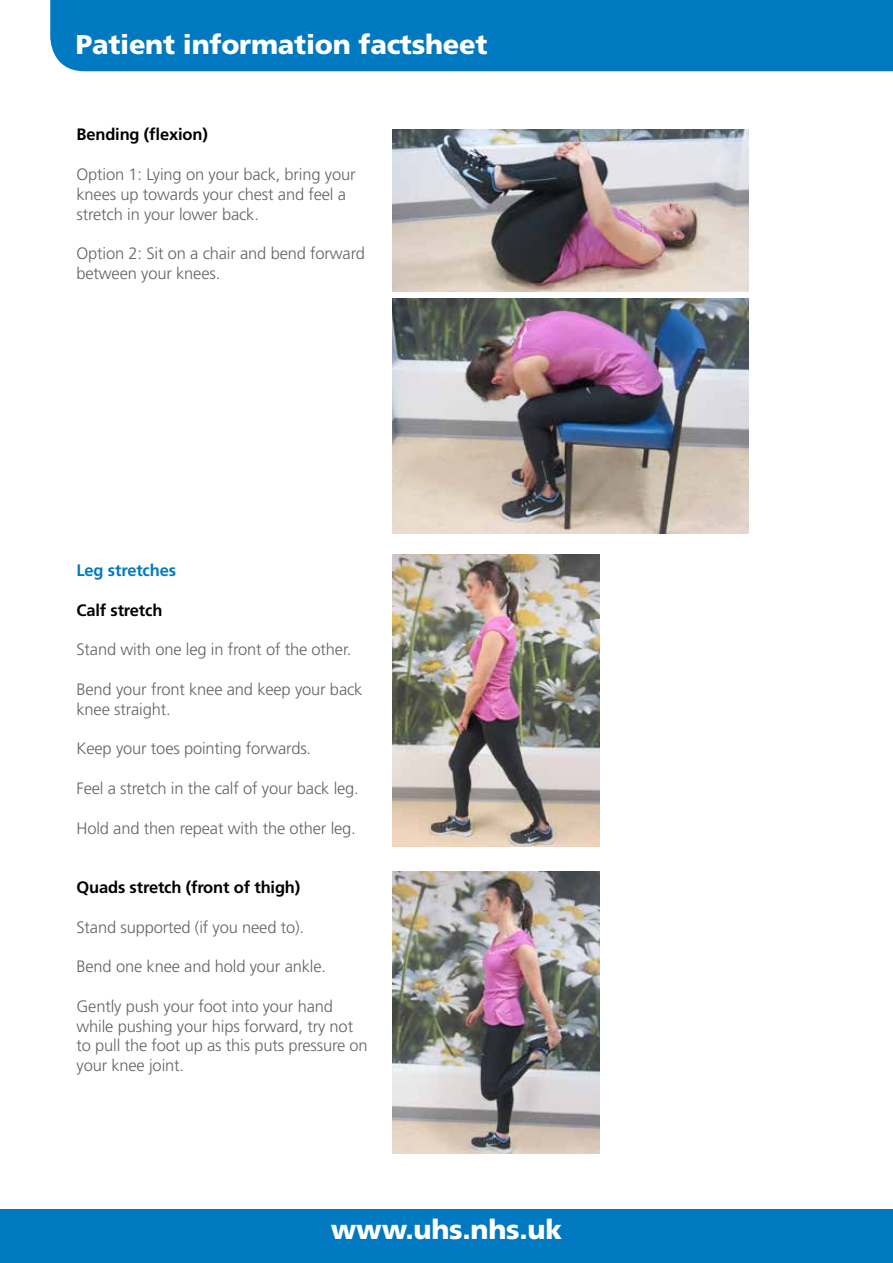
<style>
.page{position:relative;width:893px;height:1263px;background:#fff}
.page>*{position:absolute;margin:0;border:0;box-sizing:border-box;transform-origin:0 0}
.t1{font:900 27.15px "Frutiger";letter-spacing:-.01em;color:#fff}
.t2{font:300 16.5px/19.8px "Frutiger";letter-spacing:-.01em;color:#636466}
.t3{font:700 16.5px "Frutiger";letter-spacing:-.01em;color:#000}
.t4{font:700 16.5px "Frutiger";letter-spacing:-.01em;color:#0079c1}
</style>
<div class="page">
<div style="left:50px;top:0;width:843px;height:71px;background:#0079c1"></div>
<div style="left:0;top:1209px;width:893px;height:54px;background:#0079c1"></div>
<img style="left:393px;top:130px;width:356px;height:162px">
<img style="left:393px;top:298px;width:356px;height:236px">
<img style="left:392px;top:555px;width:207px;height:291px">
<img style="left:392px;top:871px;width:207px;height:283px">
<h1 class="t1" style="left:76px;top:28px;width:413px">Patient information factsheet</h1>
<p class="t3" style="left:77px;top:125px;width:133px">Bending (flexion)</p>
<p class="t2" style="left:77px;top:164px;width:281px">Option 1: Lying on your back, bring your knees up towards your chest and feel a stretch in your lower back.</p>
<p class="t2" style="left:77px;top:244px;width:290px">Option 2: Sit on a chair and bend forward between your knees.</p>
<p class="t4" style="left:77px;top:561px;width:101px">Leg stretches</p>
<p class="t3" style="left:77px;top:600px;width:87px">Calf stretch</p>
<p class="t2" style="left:77px;top:640px;width:276px">Stand with one leg in front of the other.</p>
<p class="t2" style="left:77px;top:679px;width:287px">Bend your front knee and keep your back knee straight.</p>
<p class="t2" style="left:77px;top:739px;width:236px">Keep your toes pointing forwards.</p>
<p class="t2" style="left:77px;top:778px;width:284px">Feel a stretch in the calf of your back leg.</p>
<p class="t2" style="left:77px;top:818px;width:281px">Hold and then repeat with the other leg.</p>
<p class="t3" style="left:77px;top:877px;width:225px">Quads stretch (front of thigh)</p>
<p class="t2" style="left:77px;top:917px;width:229px">Stand supported (if you need to).</p>
<p class="t2" style="left:77px;top:956px;width:251px">Bend one knee and hold your ankle.</p>
<p class="t2" style="left:77px;top:996px;width:293px">Gently push your foot into your hand while pushing your hips forward, try not to pull the foot up as this puts pressure on your knee joint.</p>
<h1 class="t1" style="left:331px;top:1213px;width:233px">www.uhs.nhs.uk</h1>
</div>
